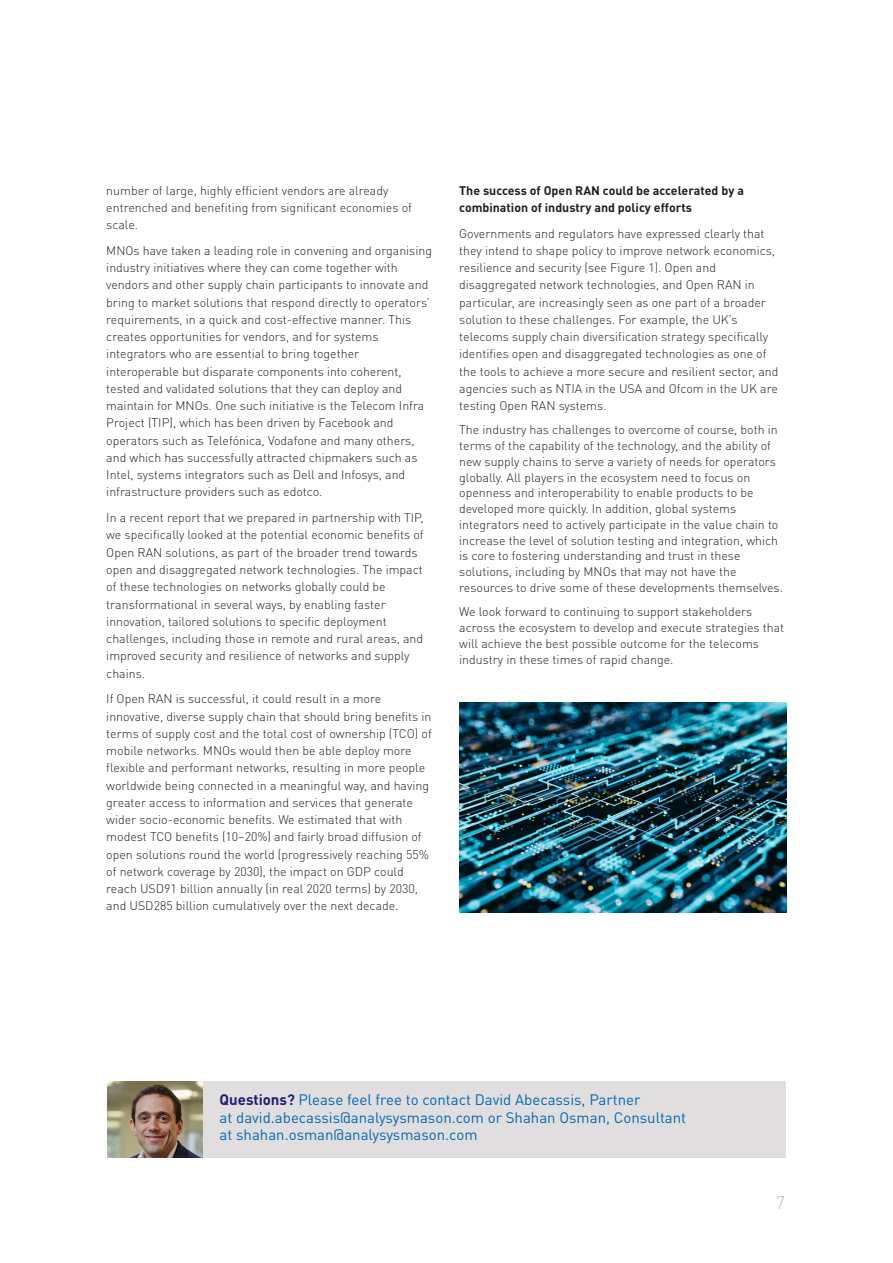
<style>
.page{position:relative;width:893px;height:1263px;background:#fff}
.page>*{position:absolute;margin:0;border:0;box-sizing:border-box;transform-origin:0 0}
.t1{font:300 18px "DINOT";color:#bcbdc0}
.Main_text{font:15px/17.4px "DINOT";color:#0168b3}
.Main_Text{font:300 12.3px/17.2px "DINOT";color:#231f20}
.Main_Text-2{font:700 12.3px/17.2px "DINOT";color:#231f20}
.s1{font-weight:700;color:#221e72}
</style>
<div class="page">
<div style="left:107px;top:1081px;width:679px;height:76px;background:#e0dedf"></div>
<img style="left:107px;top:1081px;width:95px;height:76px">
<img style="left:459px;top:702px;width:328px;height:210px">
<p class="Main_Text" style="left:106px;top:181px;width:307px">number of large, highly efficient vendors are already entrenched and benefiting from significant economies of scale.</p>
<p class="Main_Text" style="left:106px;top:242px;width:327px">MNOs have taken a leading role in convening and organising industry initiatives where they can come together with vendors and other supply chain participants to innovate and bring to market solutions that respond directly to operators’ requirements, in a quick and cost-effective manner. This creates opportunities for vendors, and for systems integrators who are essential to bring together interoperable but disparate components into coherent, tested and validated solutions that they can deploy and maintain for MNOs. One such initiative is the Telecom Infra Project (TIP), which has been driven by Facebook and operators such as Telefónica, Vodafone and many others, and which has successfully attracted chipmakers such as Intel, systems integrators such as Dell and Infosys, and infrastructure providers such as edotco.</p>
<p class="Main_Text" style="left:106px;top:509px;width:319px">In a recent report that we prepared in partnership with TIP, we specifically looked at the potential economic benefits of Open RAN solutions, as part of the broader trend towards open and disaggregated network technologies. The impact of these technologies on networks globally could be transformational in several ways, by enabling faster innovation, tailored solutions to specific deployment challenges, including those in remote and rural areas, and improved security and resilience of networks and supply chains.</p>
<p class="Main_Text" style="left:106px;top:690px;width:327px">If Open RAN is successful, it could result in a more innovative, diverse supply chain that should bring benefits in terms of supply cost and the total cost of ownership (TCO) of mobile networks. MNOs would then be able deploy more flexible and performant networks, resulting in more people worldwide being connected in a meaningful way, and having greater access to information and services that generate wider socio-economic benefits. We estimated that with modest TCO benefits (10–20%) and fairly broad diffusion of open solutions round the world (progressively reaching 55% of network coverage by 2030), the impact on GDP could reach USD91 billion annually (in real 2020 terms) by 2030, and USD285 billion cumulatively over the next decade.</p>
<p class="Main_Text-2" style="left:459px;top:181px;width:286px">The success of Open RAN could be accelerated by a combination of industry and policy efforts</p>
<p class="Main_Text" style="left:459px;top:225px;width:321px">Governments and regulators have expressed clearly that they intend to shape policy to improve network economics, resilience and security (see Figure 1). Open and disaggregated network technologies, and Open RAN in particular, are increasingly seen as one part of a broader solution to these challenges. For example, the UK’s telecoms supply chain diversification strategy specifically identifies open and disaggregated technologies as one of the tools to achieve a more secure and resilient sector, and agencies such as NTIA in the USA and Ofcom in the UK are testing Open RAN systems.</p>
<p class="Main_Text" style="left:459px;top:422px;width:325px;line-height:15.8px">The industry has challenges to overcome of course, both in terms of the capability of the technology, and the ability of new supply chains to serve a variety of needs for operators globally. All players in the ecosystem need to focus on openness and interoperability to enable products to be developed more quickly. In addition, global systems integrators need to actively participate in the value chain to increase the level of solution testing and integration, which is core to fostering understanding and trust in these solutions, including by MNOs that may not have the resources to drive some of these developments themselves.</p>
<p class="Main_Text" style="left:459px;top:604px;width:327px;line-height:15.8px">We look forward to continuing to support stakeholders across the ecosystem to develop and execute strategies that will achieve the best possible outcome for the telecoms industry in these times of rapid change.</p>
<p class="Main_text" style="left:220px;top:1091px;width:468px"><span class="s1">Questions?</span> Please feel free to contact David Abecassis, Partner<br>at david.abecassis@analysysmason.com or Shahan Osman, Consultant at shahan.osman@analysysmason.com</p>
<h1 class="t1" style="left:776px;top:1191px;width:11px">7</h1>
</div>
